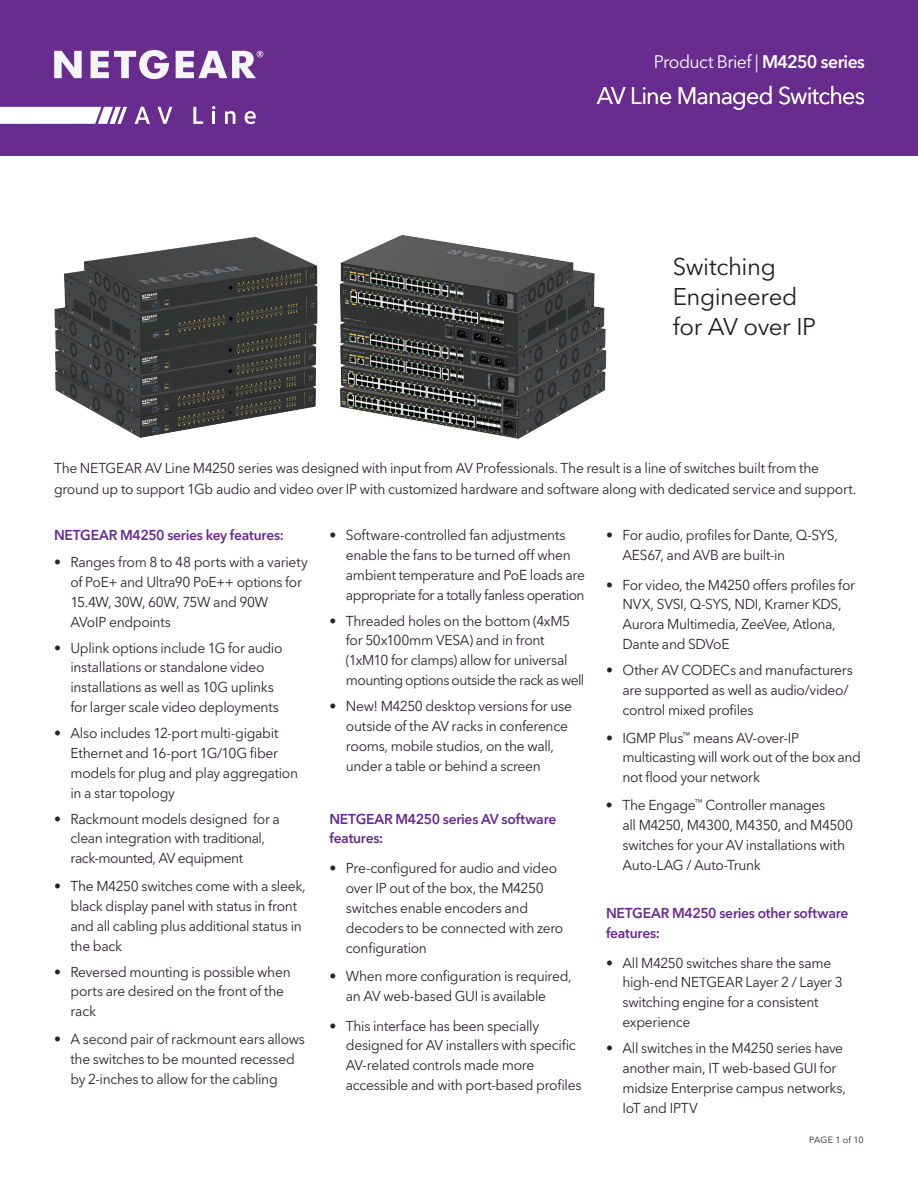
<style>
.page{position:relative;width:918px;height:1188px;background:#fff}
.page>*{position:absolute;margin:0;border:0;box-sizing:border-box;transform-origin:0 0}
.t1{font:24px/30px "Avenir Next LT Pro";letter-spacing:-.015em;color:#231f20}
.t2{font:24px "Avenir Next LT Pro";letter-spacing:-.035em;color:#fff}
.t3{font:18px "Avenir Next LT Pro";letter-spacing:-.035em;color:#fff}
.t4{font:14.25px/20px "Avenir Next LT Pro";letter-spacing:-.025em;color:#2a232b}
.t5{font:600 14.25px/20px "Avenir Next LT Pro";letter-spacing:-.015em;color:#672c8e}
.t6{font:9px "Avenir Next LT Pro";color:#2a232b}
.s1{font-weight:600}
</style>
<div class="page">
<div style="left:0;top:0;width:918px;height:156px;background:#672c8e"></div>
<svg style="left:176px;top:51px;width:87px;height:27px"></svg>
<svg style="left:91px;top:50px;width:78px;height:29px"></svg>
<svg style="left:54px;top:51px;width:28px;height:27px"></svg>
<svg style="left:135px;top:107px;width:15px;height:17px"></svg>
<svg style="left:158px;top:107px;width:14px;height:17px"></svg>
<svg style="left:193px;top:107px;width:10px;height:17px"></svg>
<svg style="left:225px;top:111px;width:10px;height:13px"></svg>
<svg style="left:245px;top:111px;width:11px;height:13px"></svg>
<svg style="left:212px;top:106px;width:3px;height:18px"></svg>
<svg style="left:0;top:107px;width:127px;height:17px;background:#f0ebf4"></svg>
<img style="left:339px;top:234px;width:268px;height:205px">
<img style="left:54px;top:236px;width:264px;height:202px">
<p class="t3" style="left:654px;top:50px;width:213px">Product Brief | <span class="s1">M4250 series</span></p>
<h1 class="t2" style="left:597px;top:81px;width:270px">AV Line Managed Switches</h1>
<h1 class="t1" style="left:673px;top:251px;width:145px">Switching<br>Engineered for AV over IP</h1>
<p class="t4" style="left:54px;top:457px;width:804px;line-height:21px">The NETGEAR AV Line M4250 series was designed with input from AV Professionals. The result is a line of switches built from the ground up to support 1Gb audio and video over IP with customized hardware and software along with dedicated service and support.</p>
<p class="t5" style="left:54px;top:525px;width:232px">NETGEAR M4250 series key features:</p>
<p class="t4" style="left:70px;top:552px;width:239px;text-indent:-16px">• Ranges from 8 to 48 ports with a variety of PoE+ and Ultra90 PoE++ options for<br>15.4W, 30W, 60W, 75W and 90W<br>AVoIP endpoints</p>
<p class="t4" style="left:70px;top:638px;width:213px;text-indent:-16px">• Uplink options include 1G for audio installations or standalone video installations as well as 10G uplinks for larger scale video deployments</p>
<p class="t4" style="left:70px;top:723px;width:229px;text-indent:-16px">• Also includes 12-port multi-gigabit<br>Ethernet and 16-port 1G/10G fiber models for plug and play aggregation in a star topology</p>
<p class="t4" style="left:70px;top:809px;width:211px;text-indent:-16px">• Rackmount models designed for a clean integration with traditional, rack-mounted, AV equipment</p>
<p class="t4" style="left:70px;top:876px;width:237px;text-indent:-16px">• The M4250 switches come with a sleek, black display panel with status in front and all cabling plus additional status in the back</p>
<p class="t4" style="left:70px;top:962px;width:222px;text-indent:-16px">• Reversed mounting is possible when ports are desired on the front of the rack</p>
<p class="t4" style="left:70px;top:1029px;width:236px;text-indent:-16px">• A second pair of rackmount ears allows the switches to be mounted recessed by 2-inches to allow for the cabling</p>
<p class="t4" style="left:346px;top:525px;width:241px;text-indent:-16px">• Software-controlled fan adjustments enable the fans to be turned off when ambient temperature and PoE loads are appropriate for a totally fanless operation</p>
<p class="t4" style="left:346px;top:611px;width:240px;text-indent:-16px">• Threaded holes on the bottom (4xM5 for 50x100mm VESA) and in front (1xM10 for clamps) allow for universal mounting options outside the rack as well</p>
<p class="t4" style="left:346px;top:696px;width:228px;text-indent:-16px">• New! M4250 desktop versions for use outside of the AV racks in conference rooms, mobile studios, on the wall, under a table or behind a screen</p>
<p class="t5" style="left:329px;top:808px;width:229px">NETGEAR M4250 series AV software features:</p>
<p class="t4" style="left:346px;top:858px;width:219px;text-indent:-16px">• Pre-configured for audio and video over IP out of the box, the M4250 switches enable encoders and decoders to be connected with zero configuration</p>
<p class="t4" style="left:346px;top:966px;width:227px;text-indent:-16px">• When more configuration is required, an AV web-based GUI is available</p>
<p class="t4" style="left:346px;top:1016px;width:237px;text-indent:-16px">• This interface has been specially designed for AV installers with specific AV-related controls made more accessible and with port-based profiles</p>
<p class="t4" style="left:623px;top:525px;width:217px;text-indent:-16px">• For audio, profiles for Dante, Q-SYS,<br>AES67, and AVB are built-in</p>
<p class="t4" style="left:623px;top:575px;width:234px;text-indent:-16px">• For video, the M4250 offers profiles for<br>NVX, SVSI, Q-SYS, NDI, Kramer KDS,<br>Aurora Multimedia, ZeeVee, Atlona,<br>Dante and SDVoE</p>
<p class="t4" style="left:623px;top:660px;width:232px;text-indent:-16px">• Other AV CODECs and manufacturers are supported as well as audio/video/ control mixed profiles</p>
<p class="t4" style="left:622px;top:728px;width:240px;text-indent:-16px">• IGMP Plus<sup>™</sup> means AV-over-IP multicasting will work out of the box and not flood your network</p>
<p class="t4" style="left:623px;top:795px;width:232px;text-indent:-17px">• The Engage<sup>™</sup> Controller manages<br>all M4250, M4300, M4350, and M4500 switches for your AV installations with<br>Auto-LAG / Auto-Trunk</p>
<p class="t5" style="left:606px;top:903px;width:244px">NETGEAR M4250 series other software features:</p>
<p class="t4" style="left:623px;top:953px;width:222px;text-indent:-16px">• All M4250 switches share the same high-end NETGEAR Layer 2 / Layer 3 switching engine for a consistent experience</p>
<p class="t4" style="left:623px;top:1038px;width:225px;text-indent:-16px">• All switches in the M4250 series have another main, IT web-based GUI for midsize Enterprise campus networks,<br>IoT and IPTV</p>
<p class="t6" style="left:809px;top:1134px;width:56px">PAGE 1 of 10</p>
</div>
